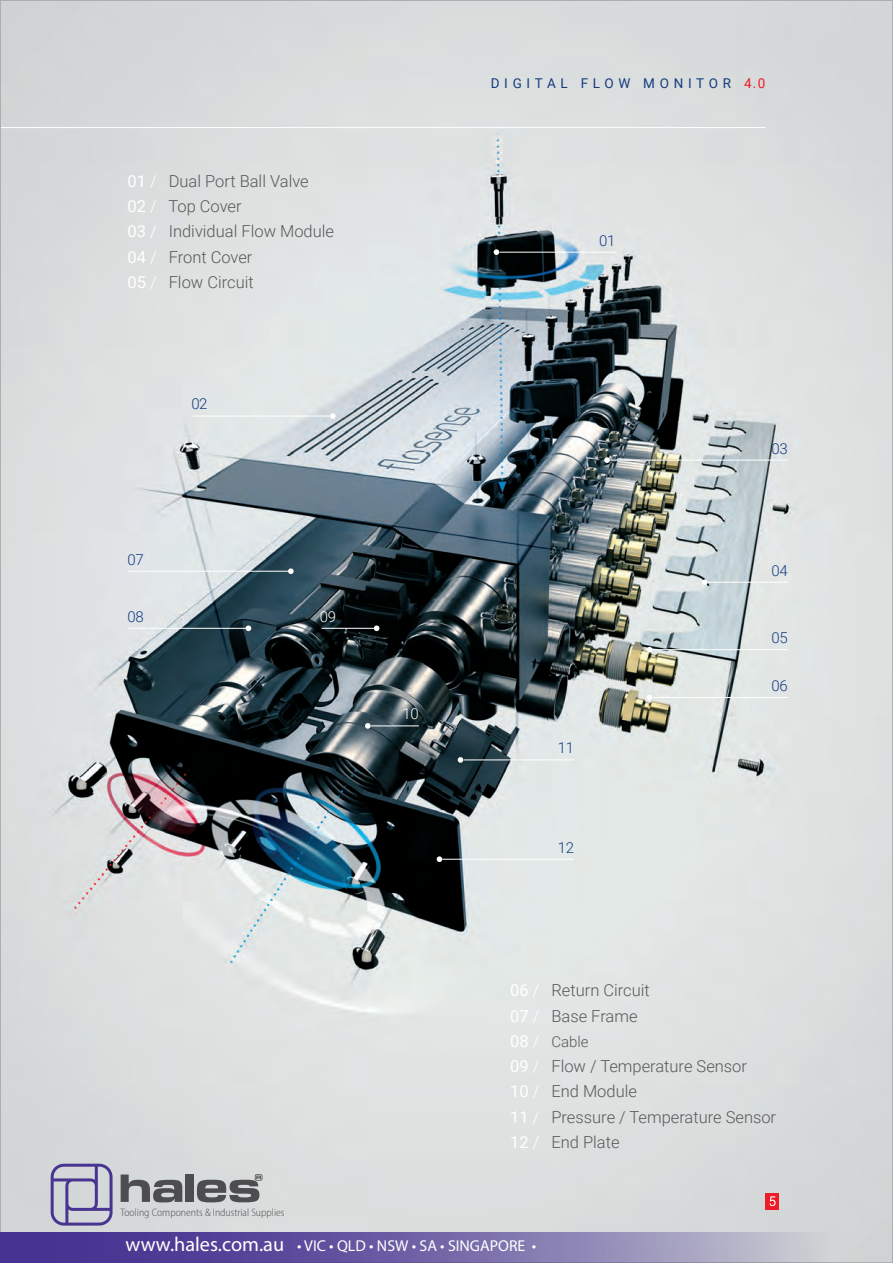
<style>
.page{position:relative;width:893px;height:1263px;background:#fff}
.page>*{position:absolute;margin:0;border:0;box-sizing:border-box;transform-origin:0 0}
.t1{font:300 16.5px/25.2px "Roboto";color:#57585a}
.t2{font:15.75px "Myriad Pro";color:#fff}
.t3{font:300 15px "Roboto";letter-spacing:-.025em;color:#153c80}
.t4{font:300 15px "Roboto";color:#57585a}
.t5{font:300 15px "Roboto";color:#fff}
.t6{font:13.5px "Roboto";letter-spacing:.35em;color:#153c80}
.t7{font:300 semi-condensed 10.8px "Myriad Pro";color:#4d4d4f}
.s1{font-weight:400;color:#fff}
.s2{color:#fff}
.s3{color:#ee1c28}
.s4{font-weight:400;font-size:16.5px;color:#fff}
.s5{font-size:16.5px;color:#fff}
.s6{font-size:20.25px}
</style>
<div class="page">
<img style="left:32px;top:2px;width:859px;height:1230px">
<hr style="left:0;top:127px;width:765px;height:1px;background:#fff">
<div style="left:765px;top:1193px;width:14px;height:16px;background:#ee1c28"></div>
<svg style="left:769px;top:1196px;width:7px;height:10px"></svg>
<hr style="left:442px;top:859px;width:132px;height:1px;background:#fff">
<svg style="left:437px;top:856px;width:5px;height:6px"></svg>
<hr style="left:464px;top:759px;width:110px;height:1px;background:#fff">
<hr style="left:653px;top:649px;width:135px;height:1px;background:#fff">
<hr style="left:371px;top:725px;width:48px;height:1px;background:#fff">
<svg style="left:458px;top:757px;width:5px;height:6px"></svg>
<hr style="left:610px;top:460px;width:178px;height:1px;background:#fff">
<svg style="left:604px;top:457px;width:6px;height:6px"></svg>
<hr style="left:653px;top:697px;width:135px;height:1px;background:#fff">
<svg style="left:647px;top:695px;width:5px;height:5px"></svg>
<svg style="left:647px;top:647px;width:5px;height:5px"></svg>
<hr style="left:128px;top:571px;width:163px;height:1px;background:#fff">
<svg style="left:288px;top:568px;width:6px;height:6px"></svg>
<hr style="left:191px;top:416px;width:139px;height:1px;background:#fff">
<svg style="left:330px;top:413px;width:6px;height:6px"></svg>
<hr style="left:129px;top:628px;width:119px;height:1px;background:#fff">
<svg style="left:246px;top:625px;width:5px;height:6px"></svg>
<hr style="left:321px;top:628px;width:53px;height:1px;background:#fff">
<svg style="left:374px;top:625px;width:5px;height:6px"></svg>
<svg style="left:365px;top:723px;width:6px;height:6px"></svg>
<hr style="left:500px;top:252px;width:117px;height:1px;background:#fff">
<hr style="left:708px;top:582px;width:80px;height:1px;background:#fff">
<svg style="left:702px;top:579px;width:6px;height:6px"></svg>
<svg style="left:494px;top:249px;width:5px;height:6px"></svg>
<div style="left:0;top:0;width:32px;height:1232px;background:#d6dadb"></div>
<svg style="left:13px;top:1232px;width:880px;height:31px;background:#7e74ad"></svg>
<div style="left:0;top:1232px;width:13px;height:31px;background:#473492"></div>
<svg style="left:51px;top:1164px;width:62px;height:61px;background:#aaa7c3"></svg>
<svg style="left:121px;top:1174px;width:61px;height:28px;background:#8a8b8d"></svg>
<div style="left:186px;top:1174px;width:8px;height:28px;background:#4d4d4f"></div>
<svg style="left:197px;top:1174px;width:65px;height:28px;background:#8b8c8e"></svg>
<p class="t1" style="left:128px;top:168px;width:208px"><span class="s1">01</span> <span class="s2">/</span> Dual Port Ball Valve<br><span class="s1">02</span> <span class="s2">/</span> Top Cover<br><span class="s1">03</span> <span class="s2">/</span> Individual Flow Module<br><span class="s1">04</span> <span class="s2">/</span> Front Cover<br><span class="s1">05</span> <span class="s2">/</span> Flow Circuit</p>
<p class="t3" style="left:191px;top:394px;width:18px">02</p>
<p class="t3" style="left:128px;top:549px;width:18px">07</p>
<p class="t3" style="left:128px;top:606px;width:18px">08</p>
<p class="t5" style="left:320px;top:606px;width:18px">09</p>
<p class="t5" style="left:403px;top:703px;width:18px">10</p>
<p class="t7" style="left:121px;top:1206px;width:166px">Tooling Components &amp; Industrial Supplies</p>
<p class="t6" style="left:491px;top:74px;width:276px">DIGITAL FLOW MONITOR <span class="s3">4.0</span></p>
<p class="t3" style="left:599px;top:230px;width:18px">01</p>
<p class="t3" style="left:558px;top:737px;width:18px">11</p>
<p class="t3" style="left:558px;top:837px;width:18px">12</p>
<p class="t3" style="left:771px;top:438px;width:18px">03</p>
<p class="t3" style="left:771px;top:560px;width:18px">04</p>
<p class="t3" style="left:771px;top:627px;width:18px">05</p>
<p class="t3" style="left:771px;top:675px;width:18px">06</p>
<p class="t1" style="left:510px;top:977px;width:141px"><span class="s1">06</span> <span class="s2">/</span> Return Circuit<br><span class="s1">07</span> <span class="s2">/</span> Base Frame</p>
<p class="t4" style="left:510px;top:1031px;width:80px"><span class="s4">08</span> <span class="s5">/</span> Cable</p>
<p class="t1" style="left:510px;top:1053px;width:267px"><span class="s1">09</span> <span class="s2">/</span> Flow / Temperature Sensor<br><span class="s1">10</span> <span class="s2">/</span> End Module<br><span class="s1">11</span> <span class="s2">/</span> Pressure / Temperature Sensor<br><span class="s1">12</span> <span class="s2">/</span> End Plate</p>
<p class="t2" style="left:126px;top:1235px;width:412px"><span class="s6">www.hales.com.au</span> • VIC • QLD • NSW • SA • SINGAPORE •</p>
</div>
